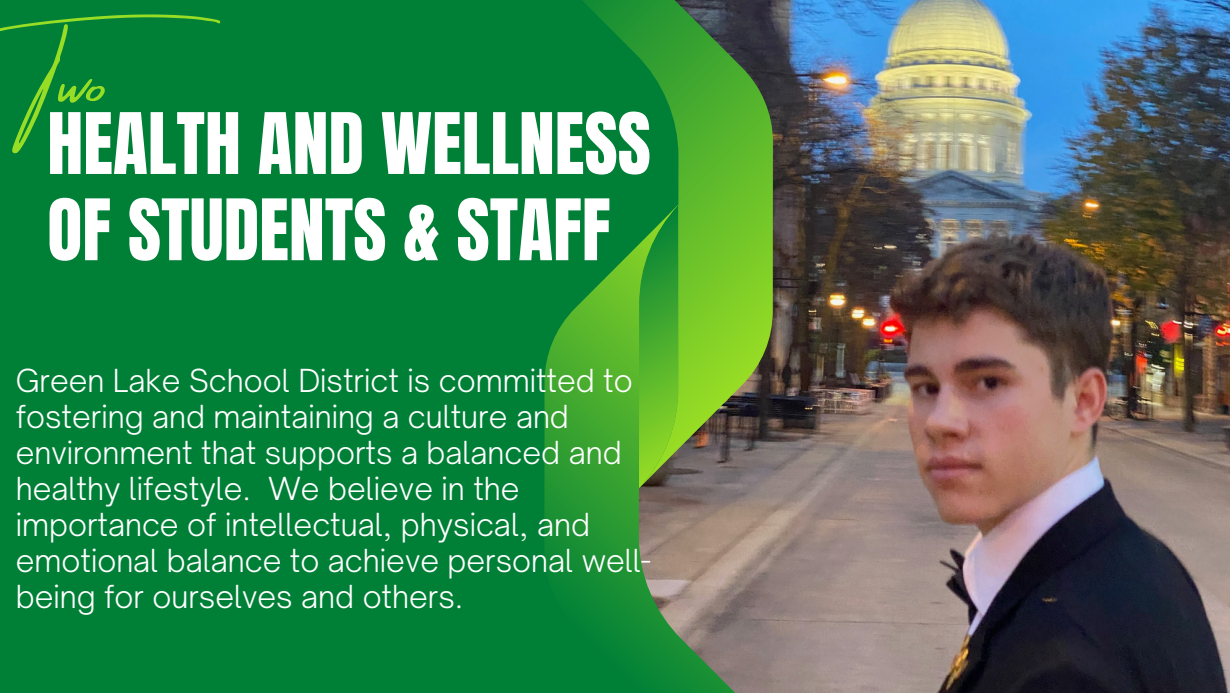
<style>
.page{position:relative;width:1230px;height:693px;background:#008037}
.page>*{position:absolute;margin:0;border:0;box-sizing:border-box;transform-origin:0 0}
.t1{font:72px/86.2px "Anton";color:#fff}
.t2{font:72px "Amsterdam Four";color:#98dd25}
.t3{font:300 30.4px/36px "Open Sauce One";color:#fff}
</style>
<div class="page">
<img style="left:766px;top:0;width:464px;height:693px">
<svg style="left:583px;top:0;width:190px;height:488px"></svg>
<svg style="left:544px;top:205px;width:222px;height:488px"></svg>
<p class="t2" style="left:34px;top:42px;width:237px">Tw o</p>
<p class="t1" style="left:47px;top:102px;width:605px">HEALTH AND WELLNESS<br>OF STUDENTS &amp; STAFF</p>
<p class="t3" style="left:16px;top:363px;width:637px">Green Lake School District is committed to fostering and maintaining a culture and environment that supports a balanced and healthy lifestyle. We believe in the importance of intellectual, physical, and emotional balance to achieve personal well&shy;being for ourselves and others.</p>
</div>
